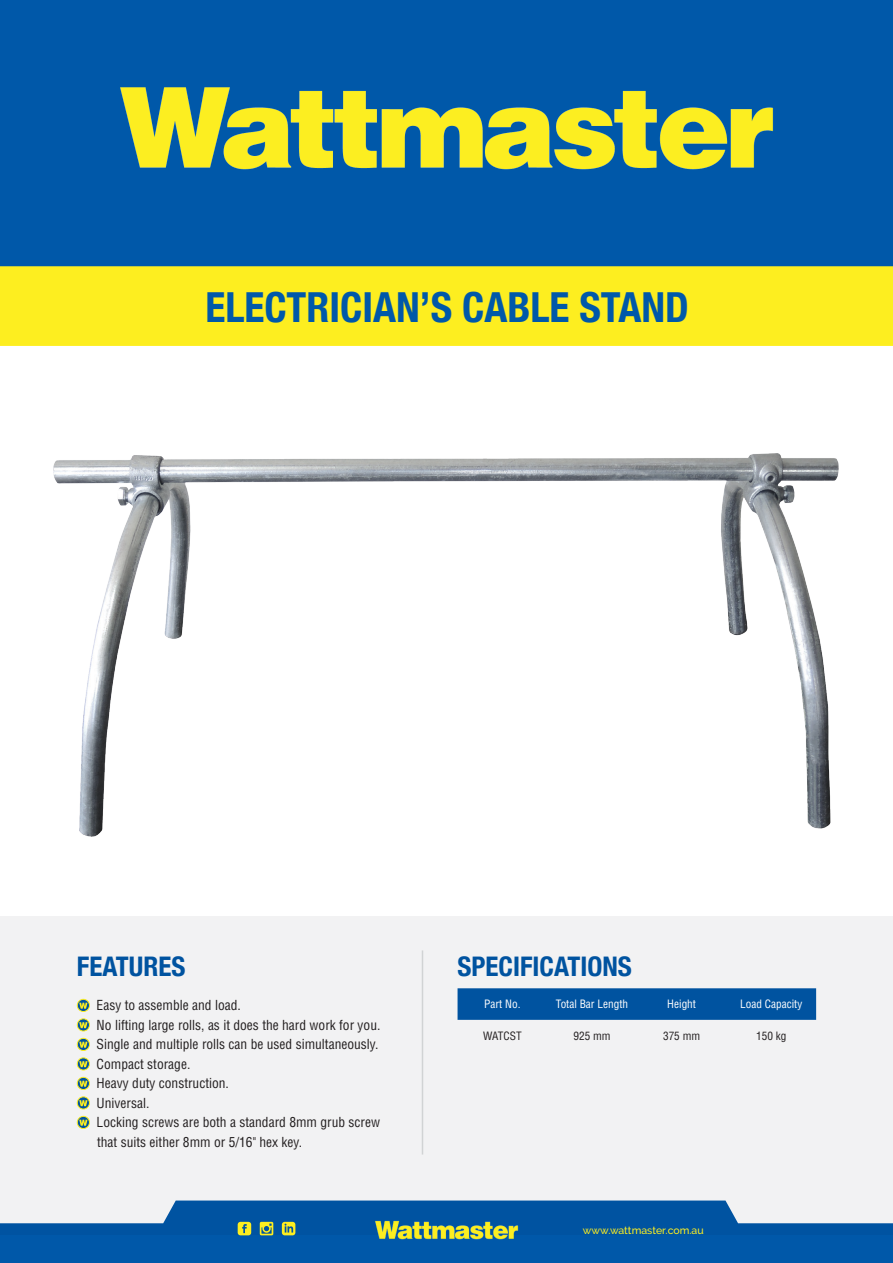
<style>
.page{position:relative;width:893px;height:1263px;background:#fff}
.page>*{position:absolute;margin:0;border:0;box-sizing:border-box;transform-origin:0 0}
.t1{font:700 condensed 41.4px "Helvetica Neue";color:#0058a9}
.t2{font:700 condensed 27px "Helvetica Neue";color:#0053a0}
.t3{font:condensed 13.5px/19.5px "Helvetica LT Std";color:#231f20}
.t4{font:condensed 11.25px "Helvetica LT Std";color:#fff}
.t5{font:condensed 11.25px "Helvetica LT Std";color:#231f20}
.t6{font:500 10.5px "Raleway";color:#fdee20}
</style>
<div class="page">
<div style="left:0;top:0;width:893px;height:272px;background:#0058a9"></div>
<div style="left:0;top:266px;width:893px;height:80px;background:#fdee20"></div>
<div style="left:0;top:916px;width:893px;height:318px;background:#f2f2f3"></div>
<svg style="left:0;top:1200px;width:893px;height:63px;background:#256db1"></svg>
<svg style="left:238px;top:1222px;width:13px;height:13px"></svg>
<svg style="left:260px;top:1222px;width:13px;height:13px"></svg>
<svg style="left:282px;top:1222px;width:13px;height:13px"></svg>
<img style="left:120px;top:87px;width:653px;height:83px">
<img style="left:363px;top:1220px;width:167px;height:20px">
<svg style="left:77px;top:999px;width:12px;height:12px"></svg>
<div style="left:77px;top:999px;width:13px;height:13px;border:1px solid #fdee20;border-radius:50%"></div>
<svg style="left:79px;top:1003px;width:9px;height:6px"></svg>
<svg style="left:77px;top:1019px;width:12px;height:12px"></svg>
<div style="left:77px;top:1018px;width:13px;height:13px;border:1px solid #fdee20;border-radius:50%"></div>
<svg style="left:79px;top:1022px;width:9px;height:6px"></svg>
<svg style="left:77px;top:1038px;width:12px;height:12px"></svg>
<div style="left:77px;top:1038px;width:13px;height:13px;border:1px solid #fdee20;border-radius:50%"></div>
<svg style="left:79px;top:1042px;width:9px;height:6px"></svg>
<svg style="left:77px;top:1058px;width:12px;height:12px"></svg>
<div style="left:77px;top:1057px;width:13px;height:13px;border:1px solid #fdee20;border-radius:50%"></div>
<svg style="left:79px;top:1061px;width:9px;height:6px"></svg>
<svg style="left:77px;top:1077px;width:12px;height:12px"></svg>
<div style="left:77px;top:1077px;width:13px;height:13px;border:1px solid #fdee20;border-radius:50%"></div>
<svg style="left:79px;top:1081px;width:9px;height:6px"></svg>
<svg style="left:77px;top:1097px;width:12px;height:12px"></svg>
<div style="left:77px;top:1096px;width:13px;height:13px;border:1px solid #fdee20;border-radius:50%"></div>
<svg style="left:79px;top:1100px;width:9px;height:6px"></svg>
<svg style="left:77px;top:1116px;width:12px;height:12px"></svg>
<div style="left:77px;top:1116px;width:13px;height:13px;border:1px solid #fdee20;border-radius:50%"></div>
<svg style="left:79px;top:1120px;width:9px;height:6px"></svg>
<div style="left:458px;top:988px;width:358px;height:32px;background:#0053a0"></div>
<img style="left:54px;top:453px;width:785px;height:383px">
<hr style="left:422px;top:950px;width:1px;height:204px;background:#d1d3d4">
<p class="t1" style="left:205px;top:282px;width:485px">ELECTRICIAN’S CABLE STAND</p>
<p class="t2" style="left:77px;top:950px;width:110px">FEATURES</p>
<p class="t2" style="left:458px;top:950px;width:176px">SPECIFICATIONS</p>
<p class="t3" style="left:97px;top:996px;width:285px">Easy to assemble and load.<br>No lifting large rolls, as it does the hard work for you.</p>
<p class="t3" style="left:97px;top:1035px;width:283px">Single and multiple rolls can be used simultaneously.</p>
<p class="t3" style="left:97px;top:1054px;width:95px">Compact storage.</p>
<p class="t3" style="left:97px;top:1074px;width:134px">Heavy duty construction.</p>
<p class="t3" style="left:97px;top:1093px;width:54px">Universal.</p>
<p class="t3" style="left:97px;top:1113px;width:285px">Locking screws are both a standard 8mm grub screw</p>
<p class="t3" style="left:97px;top:1132px;width:207px">that suits either 8mm or 5/16" hex key.</p>
<p class="t4" style="left:484px;top:997px;width:38px">Part No.</p>
<p class="t4" style="left:556px;top:997px;width:74px">Total Bar Length</p>
<p class="t4" style="left:667px;top:997px;width:30px">Height</p>
<p class="t4" style="left:740px;top:997px;width:64px">Load Capacity</p>
<p class="t5" style="left:483px;top:1028px;width:40px">WATCST</p>
<p class="t5" style="left:573px;top:1028px;width:39px">925 mm</p>
<p class="t5" style="left:663px;top:1028px;width:39px">375 mm</p>
<p class="t5" style="left:756px;top:1028px;width:32px">150 kg</p>
<p class="t6" style="left:583px;top:1224px;width:122px">www.wattmaster.com.au</p>
</div>
